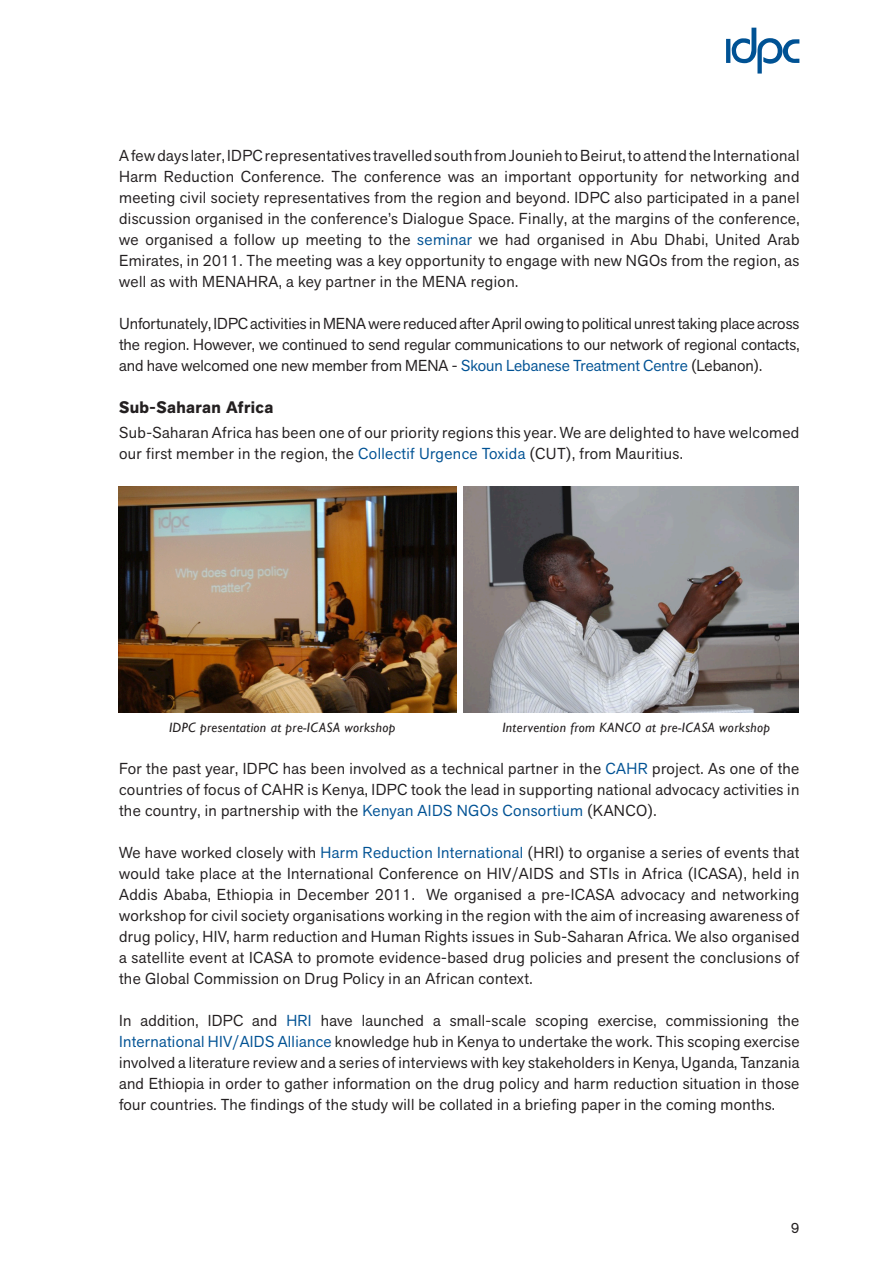
<style>
.page{position:relative;width:893px;height:1263px;background:#fff}
.page>*{position:absolute;margin:0;border:0;box-sizing:border-box;transform-origin:0 0}
.IDPC_subhead_2{font:700 16.5px "Akzid Grtsk Next";letter-spacing:.025em;color:#231f20}
.IDPC_Body_Para{font:15.75px/21px "Akzid Grtsk Next";letter-spacing:.025em;color:#231f20;text-align:justify}
.t1{font:15px "Akzidenz Grotesk BE";color:#231f20}
.IDPC_caption{font:italic 13.5px "Gill Sans";letter-spacing:.025em;color:#231f20}
.s1{color:#005294}
</style>
<div class="page">
<svg style="left:726px;top:28px;width:73px;height:46px"></svg>
<img style="left:119px;top:486px;width:338px;height:226px">
<img style="left:463px;top:486px;width:336px;height:226px">
<p class="IDPC_Body_Para" style="left:119px;top:145px;width:682px">A few days later, IDPC representatives travelled south from Jounieh to Beirut, to attend the International Harm Reduction Conference. The conference was an important opportunity for networking and meeting civil society representatives from the region and beyond. IDPC also participated in a panel discussion organised in the conference’s Dialogue Space. Finally, at the margins of the conference, we organised a follow up meeting to the <span class="s1">seminar</span> we had organised in Abu Dhabi, United Arab Emirates, in 2011. The meeting was a key opportunity to engage with new NGOs from the region, as well as with MENAHRA, a key partner in the MENA region.</p>
<p class="IDPC_Body_Para" style="left:119px;top:313px;width:682px">Unfortunately, IDPCactivities in MENA were reduced afterApril owing to political unresttaking place across the region. However, we continued to send regular communications to our network of regional contacts, and have welcomed one new member from MENA - <span class="s1">Skoun Lebanese Treatment Centre</span> (Lebanon).</p>
<p class="IDPC_subhead_2" style="left:119px;top:396px;width:156px">Sub-Saharan Africa</p>
<p class="IDPC_Body_Para" style="left:119px;top:422px;width:682px">Sub-Saharan Africa has been one of our priority regions this year. We are delighted to have welcomed our first member in the region, the <span class="s1">Collectif Urgence Toxida</span> (CUT), from Mauritius.</p>
<p class="IDPC_caption" style="left:169px;top:719px;width:228px">IDPC presentation at pre-ICASA workshop</p>
<p class="IDPC_caption" style="left:502px;top:719px;width:269px">Intervention from KANCO at pre-ICASA workshop</p>
<p class="IDPC_Body_Para" style="left:119px;top:758px;width:682px">For the past year, IDPC has been involved as a technical partner in the <span class="s1">CAHR</span> project. As one of the countries of focus of CAHR is Kenya, IDPC took the lead in supporting national advocacy activities in the country, in partnership with the <span class="s1">Kenyan AIDS NGOs Consortium</span> (KANCO).</p>
<p class="IDPC_Body_Para" style="left:119px;top:842px;width:682px">We have worked closely with <span class="s1">Harm Reduction International</span> (HRI) to organise a series of events that would take place at the International Conference on HIV/AIDS and STIs in Africa (ICASA), held in Addis Ababa, Ethiopia in December 2011. We organised a pre-ICASA advocacy and networking workshop for civil society organisations working in the region with the aim of increasing awareness of drug policy, HIV, harm reduction and Human Rights issues in Sub-Saharan Africa. We also organised a satellite event at ICASA to promote evidence-based drug policies and present the conclusions of the Global Commission on Drug Policy in an African context.</p>
<p class="IDPC_Body_Para" style="left:119px;top:1010px;width:682px">In addition, IDPC and <span class="s1">HRI</span> have launched a small-scale scoping exercise, commissioning the <span class="s1">International HIV/AIDS Alliance</span> knowledge hub in Kenya to undertake the work. This scoping exercise involved a literature review and a series of interviews with key stakeholders in Kenya, Uganda, Tanzania and Ethiopia in order to gather information on the drug policy and harm reduction situation in those four countries. The findings of the study will be collated in a briefing paper in the coming months.</p>
<p class="t1" style="left:791px;top:1219px;width:10px">9</p>
</div>
